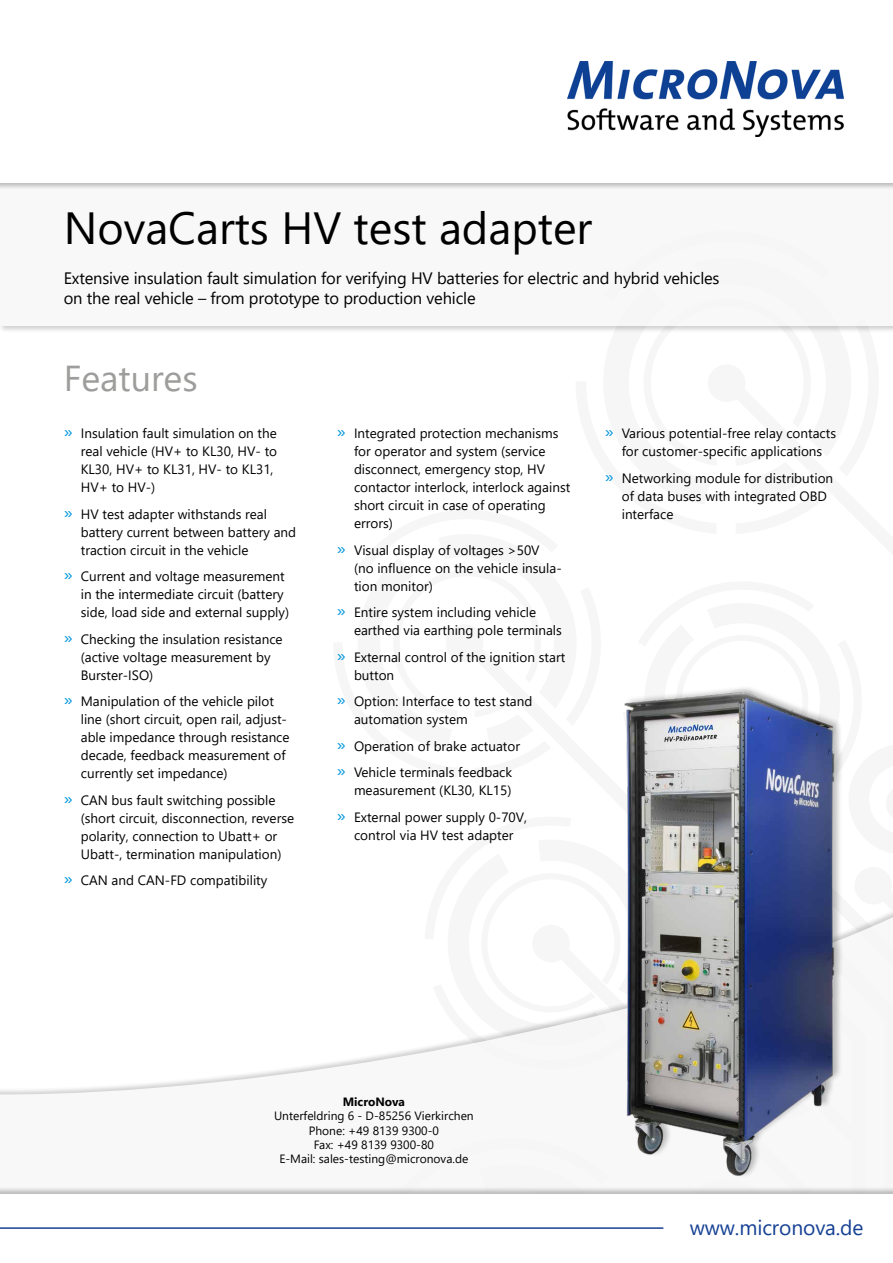
<style>
.page{position:relative;width:893px;height:1263px;background:#fff}
.page>*{position:absolute;margin:0;border:0;box-sizing:border-box;transform-origin:0 0}
.t1{font:45px "Segoe UI";color:#000}
.t2{font:36px "Segoe UI";color:#9d9d9c}
.t3{font:21px "Segoe UI";letter-spacing:-.005em;color:#164194}
.t4{font:16.5px/19.8px "Segoe UI";letter-spacing:-.01em;color:#000}
.t5{font:13.5px/18px "Segoe UI";color:#000}
.t6{font:12px/14.4px "Segoe UI";color:#000;text-align:center}
.t7{font:700 12px "Segoe UI";color:#000}
.s1{font-size:18px;color:#0095db}
</style>
<div class="page">
<svg style="left:0;top:912px;width:893px;height:183px"></svg>
<div style="left:0;top:0;width:893px;height:333px;background:#000;opacity:.25"></div>
<div style="left:0;top:0;width:893px;height:325px;background:#f6f6f6"></div>
<img style="left:608px;top:688px;width:242px;height:489px">
<div style="left:0;top:0;width:893px;height:191px;background:#000;opacity:.25"></div>
<div style="left:0;top:0;width:893px;height:183px;background:#fff"></div>
<img style="left:568px;top:61px;width:276px;height:75px">
<div style="left:0;top:1186px;width:893px;height:77px;background:#000;opacity:.25"></div>
<div style="left:0;top:1194px;width:893px;height:69px;background:#fff"></div>
<hr style="left:0;top:1227px;width:663px;height:2px;background:#164194">
<h1 class="t1" style="left:64px;top:186px;width:530px">NovaCarts HV test adapter</h1>
<p class="t4" style="left:64px;top:267px;width:657px">Extensive insulation fault simulation for verifying HV batteries for electric and hybrid vehicles on the real vehicle – from prototype to production vehicle</p>
<h2 class="t2" style="left:64px;top:344px;width:135px">Features</h2>
<p class="t5" style="left:81px;top:423px;width:198px;text-indent:-17px"><span class="s1">»</span> Insulation fault simulation on the real vehicle (HV+ to KL30, HV- to<br>KL30, HV+ to KL31, HV- to KL31,<br>HV+ to HV-)</p>
<p class="t5" style="left:81px;top:504px;width:217px;text-indent:-17px"><span class="s1">»</span> HV test adapter withstands real battery current between battery and traction circuit in the vehicle</p>
<p class="t5" style="left:81px;top:566px;width:210px;text-indent:-17px"><span class="s1">»</span> Current and voltage measurement in the intermediate circuit (battery side, load side and external supply)</p>
<p class="t5" style="left:81px;top:629px;width:203px;text-indent:-17px"><span class="s1">»</span> Checking the insulation resistance (active voltage measurement by<br>Burster-ISO)</p>
<p class="t5" style="left:81px;top:691px;width:210px;text-indent:-17px"><span class="s1">»</span> Manipulation of the vehicle pilot line (short circuit, open rail, adjust&shy;able impedance through resistance decade, feedback measurement of currently set impedance)</p>
<p class="t5" style="left:81px;top:790px;width:215px;text-indent:-17px"><span class="s1">»</span> CAN bus fault switching possible (short circuit, disconnection, reverse polarity, connection to Ubatt+ or Ubatt-, termination manipulation)</p>
<p class="t5" style="left:64px;top:870px;width:205px"><span class="s1">»</span> CAN and CAN-FD compatibility</p>
<p class="t5" style="left:354px;top:423px;width:218px;text-indent:-17px"><span class="s1">»</span> Integrated protection mechanisms for operator and system (service disconnect, emergency stop, HV contactor interlock, interlock against short circuit in case of operating errors)</p>
<p class="t5" style="left:354px;top:540px;width:209px;text-indent:-17px"><span class="s1">»</span> Visual display of voltages &gt;50V (no influence on the vehicle insula&shy;tion monitor)</p>
<p class="t5" style="left:354px;top:602px;width:209px;text-indent:-17px"><span class="s1">»</span> Entire system including vehicle earthed via earthing pole terminals</p>
<p class="t5" style="left:354px;top:647px;width:213px;text-indent:-17px"><span class="s1">»</span> External control of the ignition start button</p>
<p class="t5" style="left:354px;top:691px;width:180px;text-indent:-17px"><span class="s1">»</span> Option: Interface to test stand automation system</p>
<p class="t5" style="left:337px;top:731px;width:185px;line-height:26.5px"><span class="s1">»</span> Operation of brake actuator <span class="s1">»</span> Vehicle terminals feedback</p>
<p class="t5" style="left:337px;top:776px;width:192px;line-height:26.5px;text-align:center">measurement (KL30, KL15)<br><span class="s1">»</span> External power supply 0-70V,</p>
<p class="t5" style="left:354px;top:825px;width:161px">control via HV test adapter</p>
<p class="t5" style="left:605px;top:423px;width:233px;text-align:center"><span class="s1">»</span> Various potential-free relay contacts for customer-specific applications</p>
<p class="t5" style="left:622px;top:468px;width:213px;text-indent:-17px"><span class="s1">»</span> Networking module for distribution of data buses with integrated OBD interface</p>
<p class="t7" style="left:343px;top:1090px;width:64px">MicroNova</p>
<p class="t6" style="left:274px;top:1108px;width:201px">Unterfeldring 6 - D-85256 Vierkirchen<br>Phone: +49 8139 9300-0<br>Fax: +49 8139 9300-80<br>E-Mail: sales-testing@micronova.de</p>
<h3 class="t3" style="left:690px;top:1208px;width:175px">www.micronova.de</h3>
</div>
